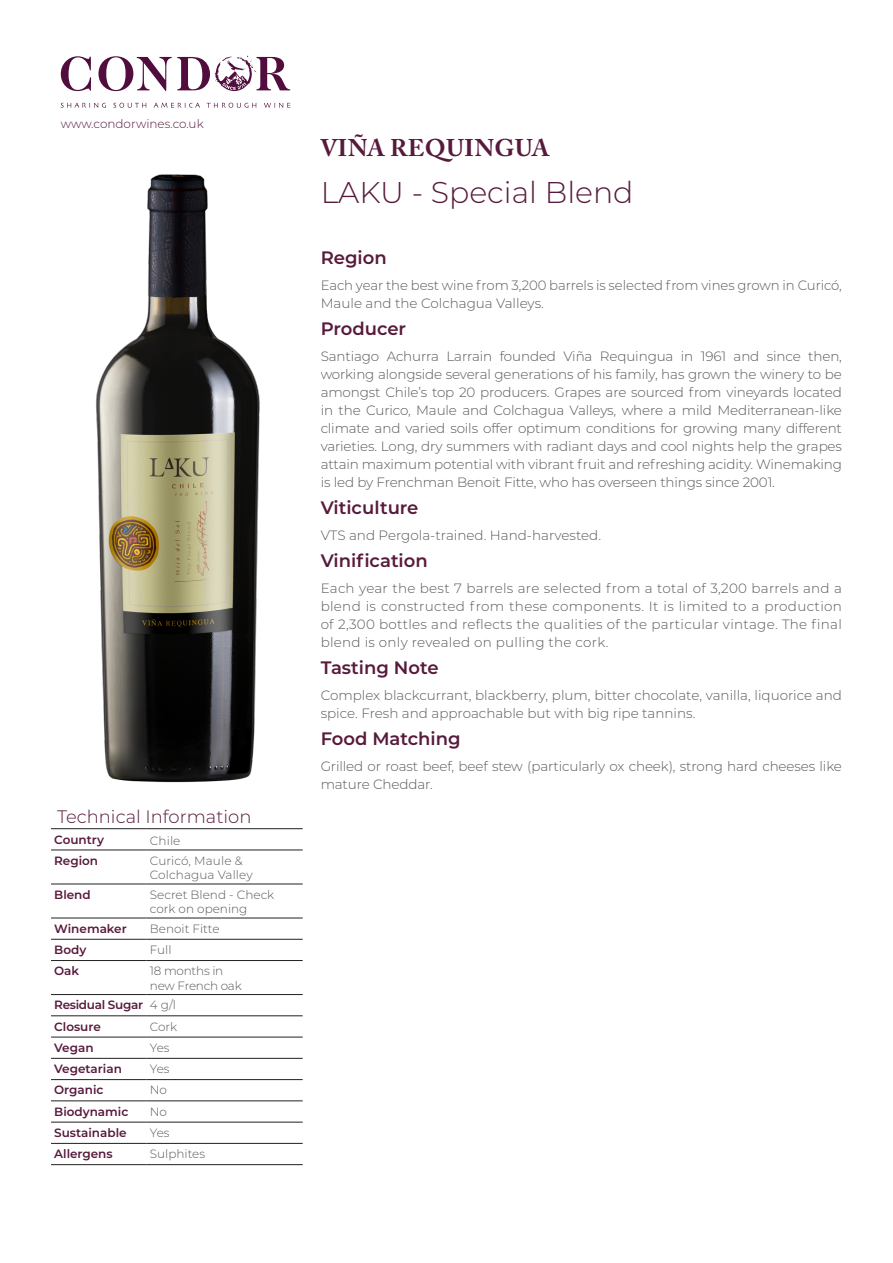
<style>
.page{position:relative;width:893px;height:1263px;background:#fff}
.page>*{position:absolute;margin:0;border:0;box-sizing:border-box;transform-origin:0 0}
.t1{font:300 30px "Montserrat";color:#571a3c}
.t2{font:700 24px "Adobe Caslon Pro";letter-spacing:.015em;color:#571a3c}
.t3{font:600 18px "Montserrat";color:#571a3c}
.t4{font:300 18px "Montserrat";color:#571a3c}
.Tech_Body{font:300 13.5px/18px "Montserrat";letter-spacing:-.005em;color:#57585a}
.t5{font:300 12px/14.4px "Montserrat";color:#57585a}
.t6{font:600 12px "Montserrat";color:#571a3c}
.t7{font:300 12px/14.4px "Montserrat";letter-spacing:-.02em;color:#57585a}
.t8{font:300 12px "Montserrat";color:#571a3c}
.t9{font:600 12px "Montserrat";letter-spacing:-.025em;color:#571a3c}
</style>
<div class="page">
<img style="left:96px;top:174px;width:164px;height:609px">
<hr style="left:51px;top:828px;width:96px;height:1px;background:#231f20">
<hr style="left:147px;top:828px;width:156px;height:1px;background:#231f20">
<hr style="left:51px;top:850px;width:96px;height:1px;background:#231f20">
<hr style="left:147px;top:850px;width:156px;height:1px;background:#231f20">
<hr style="left:51px;top:884px;width:96px;height:1px;background:#231f20">
<hr style="left:147px;top:884px;width:156px;height:1px;background:#231f20">
<hr style="left:51px;top:918px;width:96px;height:1px;background:#231f20">
<hr style="left:147px;top:918px;width:156px;height:1px;background:#231f20">
<hr style="left:51px;top:939px;width:96px;height:1px;background:#231f20">
<hr style="left:147px;top:939px;width:156px;height:1px;background:#231f20">
<hr style="left:51px;top:960px;width:96px;height:1px;background:#231f20">
<hr style="left:147px;top:960px;width:156px;height:1px;background:#231f20">
<hr style="left:51px;top:994px;width:96px;height:1px;background:#231f20">
<hr style="left:147px;top:994px;width:156px;height:1px;background:#231f20">
<hr style="left:51px;top:1015px;width:96px;height:1px;background:#231f20">
<hr style="left:147px;top:1015px;width:156px;height:1px;background:#231f20">
<hr style="left:51px;top:1037px;width:96px;height:1px;background:#231f20">
<hr style="left:147px;top:1037px;width:156px;height:1px;background:#231f20">
<hr style="left:51px;top:1058px;width:96px;height:1px;background:#231f20">
<hr style="left:147px;top:1058px;width:156px;height:1px;background:#231f20">
<hr style="left:51px;top:1079px;width:96px;height:1px;background:#231f20">
<hr style="left:147px;top:1079px;width:156px;height:1px;background:#231f20">
<hr style="left:51px;top:1100px;width:96px;height:1px;background:#231f20">
<hr style="left:147px;top:1100px;width:156px;height:1px;background:#231f20">
<hr style="left:51px;top:1122px;width:96px;height:1px;background:#231f20">
<hr style="left:147px;top:1122px;width:156px;height:1px;background:#231f20">
<hr style="left:51px;top:1143px;width:96px;height:1px;background:#231f20">
<hr style="left:147px;top:1143px;width:156px;height:1px;background:#231f20">
<hr style="left:51px;top:1164px;width:96px;height:1px;background:#231f20">
<hr style="left:147px;top:1164px;width:156px;height:1px;background:#231f20">
<svg style="left:61px;top:56px;width:30px;height:35px"></svg>
<svg style="left:98px;top:55px;width:192px;height:36px"></svg>
<svg style="left:61px;top:103px;width:45px;height:5px"></svg>
<svg style="left:113px;top:103px;width:33px;height:5px"></svg>
<svg style="left:154px;top:103px;width:46px;height:5px"></svg>
<svg style="left:207px;top:103px;width:49px;height:5px"></svg>
<svg style="left:264px;top:103px;width:26px;height:5px"></svg>
<p class="t8" style="left:61px;top:115px;width:145px">www.condorwines.co.uk</p>
<p class="t4" style="left:57px;top:804px;width:196px">Technical Information</p>
<p class="t6" style="left:54px;top:831px;width:51px">Country</p>
<p class="t5" style="left:150px;top:833px;width:32px">Chile</p>
<p class="t6" style="left:54px;top:852px;width:45px">Region</p>
<p class="t5" style="left:150px;top:853px;width:104px">Curicó, Maule &amp;<br>Colchagua Valley</p>
<p class="t6" style="left:54px;top:886px;width:38px">Blend</p>
<p class="t5" style="left:150px;top:887px;width:126px">Secret Blend - Check cork on opening</p>
<p class="t6" style="left:54px;top:920px;width:74px">Winemaker</p>
<p class="t5" style="left:150px;top:921px;width:71px">Benoit Fitte</p>
<p class="t6" style="left:54px;top:941px;width:34px">Body</p>
<p class="t5" style="left:150px;top:942px;width:23px">Full</p>
<p class="t6" style="left:54px;top:962px;width:27px">Oak</p>
<p class="t7" style="left:150px;top:963px;width:93px">18 months in new French oak</p>
<p class="t9" style="left:54px;top:996px;width:90px">Residual Sugar</p>
<p class="t5" style="left:150px;top:997px;width:28px">4 g/l</p>
<p class="t6" style="left:54px;top:1018px;width:48px">Closure</p>
<p class="t5" style="left:150px;top:1019px;width:29px">Cork</p>
<p class="t6" style="left:54px;top:1039px;width:41px">Vegan</p>
<p class="t5" style="left:150px;top:1040px;width:21px">Yes</p>
<p class="t6" style="left:54px;top:1060px;width:69px">Vegetarian</p>
<p class="t5" style="left:150px;top:1061px;width:21px">Yes</p>
<p class="t6" style="left:54px;top:1082px;width:51px">Organic</p>
<p class="t5" style="left:150px;top:1082px;width:19px">No</p>
<p class="t6" style="left:54px;top:1103px;width:76px">Biodynamic</p>
<p class="t5" style="left:150px;top:1104px;width:19px">No</p>
<p class="t6" style="left:54px;top:1124px;width:74px">Sustainable</p>
<p class="t5" style="left:150px;top:1125px;width:21px">Yes</p>
<p class="t6" style="left:54px;top:1145px;width:60px">Allergens</p>
<p class="t5" style="left:150px;top:1146px;width:57px">Sulphites</p>
<p class="t2" style="left:321px;top:134px;width:230px">VIÑA REQUINGUA</p>
<p class="t1" style="left:321px;top:171px;width:314px">LAKU - Special Blend</p>
<p class="t3" style="left:321px;top:244px;width:67px">Region</p>
<p class="Tech_Body" style="left:321px;top:276px;width:523px">Each year the best wine from 3,200 barrels is selected from vines grown in Curicó,<br>Maule and the Colchagua Valleys.</p>
<p class="t3" style="left:321px;top:315px;width:87px">Producer</p>
<p class="Tech_Body" style="left:321px;top:347px;width:523px;text-align:justify">Santiago Achurra Larrain founded Viña Requingua in 1961 and since then, working alongside several generations of his family, has grown the winery to be amongst Chile’s top 20 producers. Grapes are sourced from vineyards located in the Curico, Maule and Colchagua Valleys, where a mild Mediterranean-like climate and varied soils offer optimum conditions for growing many different varieties. Long, dry summers with radiant days and cool nights help the grapes attain maximum potential with vibrant fruit and refreshing acidity. Winemaking is led by Frenchman Benoit Fitte, who has overseen things since 2001.</p>
<p class="t3" style="left:321px;top:494px;width:99px">Viticulture</p>
<p class="Tech_Body" style="left:321px;top:526px;width:282px">VTS and Pergola-trained. Hand-harvested.</p>
<p class="t3" style="left:321px;top:547px;width:109px">Vinification</p>
<p class="Tech_Body" style="left:321px;top:579px;width:523px;text-align:justify">Each year the best 7 barrels are selected from a total of 3,200 barrels and a blend is constructed from these components. It is limited to a production of 2,300 bottles and reflects the qualities of the particular vintage. The final blend is only revealed on pulling the cork.</p>
<p class="t3" style="left:321px;top:654px;width:119px">Tasting Note</p>
<p class="Tech_Body" style="left:321px;top:686px;width:523px">Complex blackcurrant, blackberry, plum, bitter chocolate, vanilla, liquorice and spice. Fresh and approachable but with big ripe tannins.</p>
<p class="t3" style="left:321px;top:725px;width:141px">Food Matching</p>
<p class="Tech_Body" style="left:321px;top:757px;width:523px">Grilled or roast beef, beef stew (particularly ox cheek), strong hard cheeses like mature Cheddar.</p>
</div>
